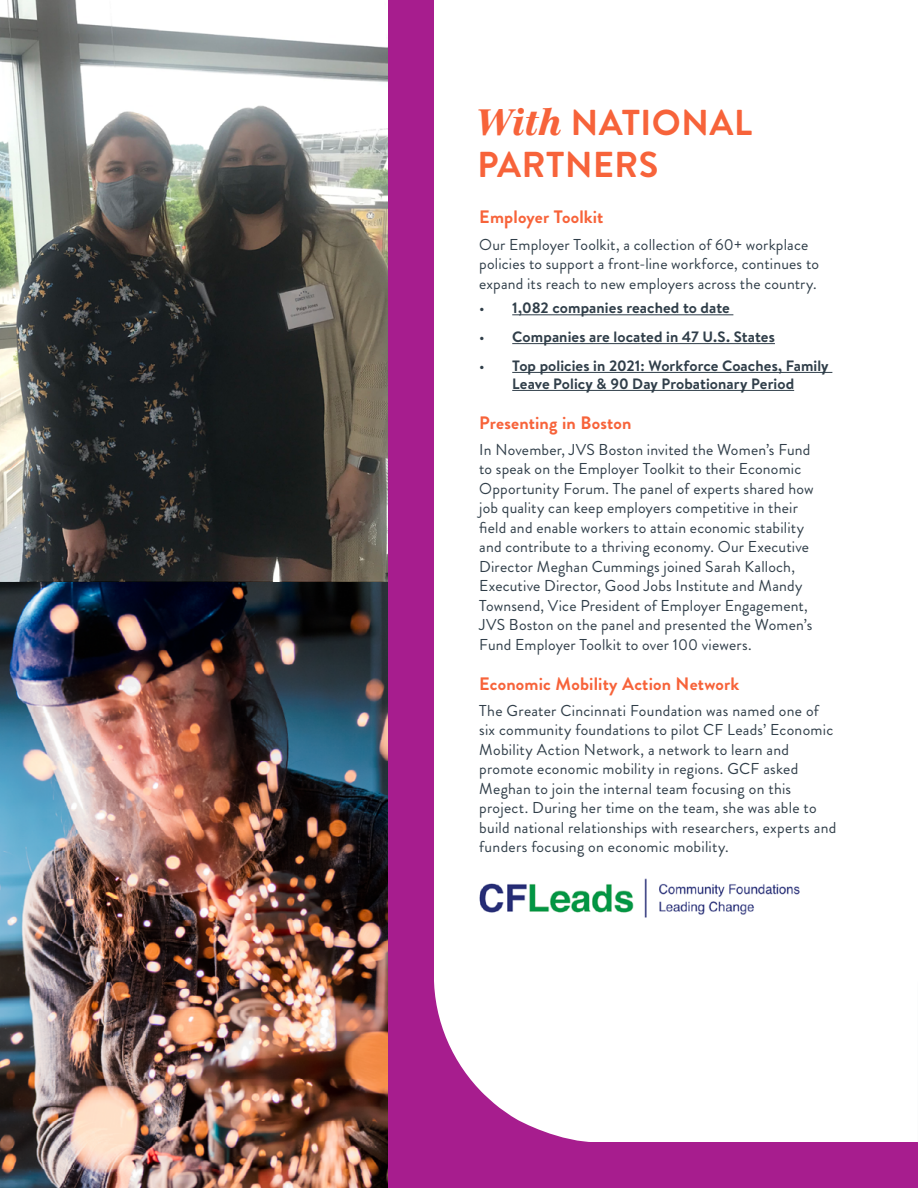
<style>
.page{position:relative;width:918px;height:1188px;background:#fff}
.page>*{position:absolute;margin:0;border:0;box-sizing:border-box;transform-origin:0 0}
.t1{font:700 36px/42px "Brandon Text";letter-spacing:.015em;color:#f7633a}
.t2{font:700 18px "Brandon Grotesque";letter-spacing:.01em;color:#f7633a}
.Body_Copy{font:15.75px/19.5px "Brandon Grotesque";letter-spacing:.015em;color:#303e49}
.t3{font:700 15px/18px "Brandon Text";letter-spacing:.005em;color:#303e49;text-align:center}
.s1{font-family:"Centennial LT Std";font-weight:900;font-style:italic}
.s2{font-family:"Brandon Grotesque";font-weight:400;font-size:15.75px}
</style>
<div class="page">
<div style="left:0;top:1142px;width:918px;height:46px;background:#a71d8e"></div>
<hr style="left:512px;top:314px;width:221px;height:1px;background:#303e49">
<hr style="left:512px;top:343px;width:263px;height:1px;background:#303e49">
<hr style="left:512px;top:372px;width:320px;height:1px;background:#303e49">
<hr style="left:512px;top:390px;width:282px;height:1px;background:#303e49">
<img style="left:0;top:0;width:388px;height:1188px">
<img style="left:479px;top:878px;width:321px;height:40px">
<svg style="left:434px;top:982px;width:155px;height:160px"></svg>
<div style="left:388px;top:0;width:46px;height:1188px;background:#a71d8e"></div>
<h1 class="t1" style="left:477px;top:101px;width:277px"><span class="s1">With</span> NATIONAL<br>PARTNERS</h1>
<h3 class="t2" style="left:479px;top:205px;width:126px">Employer Toolkit</h3>
<p class="Body_Copy" style="left:479px;top:235px;width:341px">Our Employer Toolkit, a collection of 60+ workplace policies to support a front-line workforce, continues to expand its reach to new employers across the country.</p>
<p class="t3" style="left:479px;top:299px;width:252px"><span class="s2">•</span> 1,082 companies reached to date</p>
<p class="t3" style="left:479px;top:328px;width:297px"><span class="s2">•</span> Companies are located in 47 U.S. States</p>
<p class="t3" style="left:479px;top:356px;width:351px"><span class="s2">•</span> Top policies in 2021: Workforce Coaches, Family<br>Leave Policy &amp; 90 Day Probationary Period</p>
<h3 class="t2" style="left:479px;top:410px;width:154px">Presenting in Boston</h3>
<p class="Body_Copy" style="left:479px;top:440px;width:336px">In November, JVS Boston invited the Women’s Fund to speak on the Employer Toolkit to their Economic Opportunity Forum. The panel of experts shared how job quality can keep employers competitive in their field and enable workers to attain economic stability and contribute to a thriving economy. Our Executive Director Meghan Cummings joined Sarah Kalloch, Executive Director, Good Jobs Institute and Mandy Townsend, Vice President of Employer Engagement, JVS Boston on the panel and presented the Women’s Fund Employer Toolkit to over 100 viewers.</p>
<h3 class="t2" style="left:479px;top:671px;width:262px">Economic Mobility Action Network</h3>
<p class="Body_Copy" style="left:479px;top:701px;width:359px">The Greater Cincinnati Foundation was named one of six community foundations to pilot CF Leads’ Economic Mobility Action Network, a network to learn and promote economic mobility in regions. GCF asked Meghan to join the internal team focusing on this project. During her time on the team, she was able to build national relationships with researchers, experts and funders focusing on economic mobility.</p>
</div>
